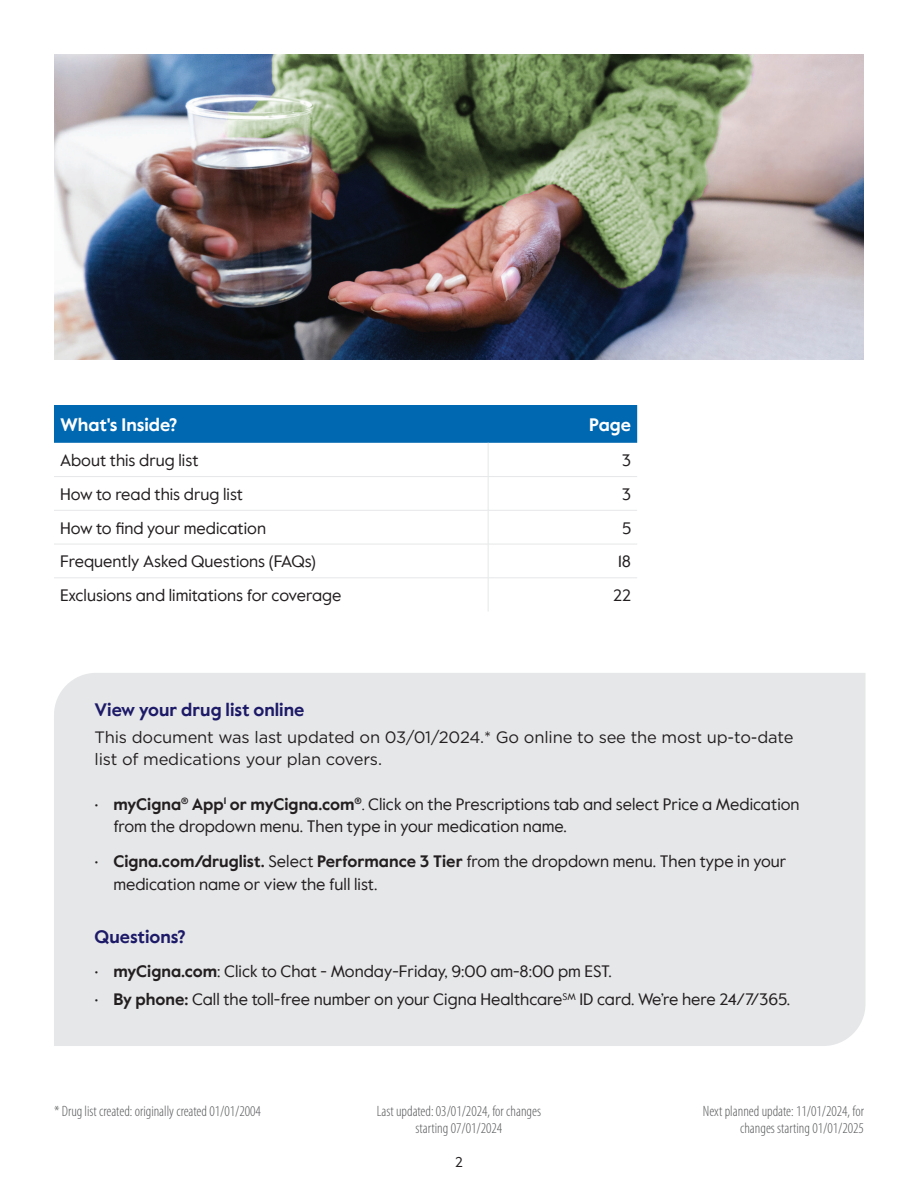
<style>
.page{position:relative;width:918px;height:1188px;background:#fff}
.page>*{position:absolute;margin:0;border:0;box-sizing:border-box;transform-origin:0 0}
.CHC_Sectionhead_body_bold_12_16{font:700 18px "Value Sans Pro";color:#1d1a68}
.CHC_Call_to_action_bold_12_18{font:700 18px "Value Sans Pro";color:#fff}
.CHC_Body_copy_regular_9_5_13{font:16.5px/22.5px "Value Sans Pro";color:#231f20}
.CHC_Bullet_copy_regular_9_5_13{font:16.5px "Value Sans Pro";color:#231f20}
.CHC_Call_to_action_bold_12_18-2{font:16.5px "Value Sans Pro";color:#231f20}
.CHC_Body_copy_regular_9_5_13-2{font:16.5px/22.5px "Gotham";letter-spacing:-.01em;color:#231f20}
.NB-Legal_copy_Cat{font:300 condensed 15px/16.5px "Myriad Pro";color:#57585a;text-align:center}
.t1{font:14.25px "Value Sans Pro";color:#231f20}
.s1{font-size:14.25px}
.s2{font-weight:700}
.s3{font-size:15px}
</style>
<div class="page">
<img style="left:54px;top:54px;width:810px;height:306px">
<div style="left:54px;top:405px;width:583px;height:38px;background:#0067b1"></div>
<hr style="left:488px;top:443px;width:1px;height:33px;background:#e6e7e9">
<hr style="left:54px;top:476px;width:434px;height:1px;background:#e6e7e9">
<hr style="left:488px;top:476px;width:149px;height:1px;background:#e6e7e9">
<hr style="left:488px;top:477px;width:1px;height:33px;background:#e6e7e9">
<hr style="left:54px;top:510px;width:434px;height:1px;background:#e6e7e9">
<hr style="left:488px;top:510px;width:149px;height:1px;background:#e6e7e9">
<hr style="left:488px;top:510px;width:1px;height:34px;background:#e6e7e9">
<hr style="left:54px;top:544px;width:434px;height:1px;background:#e6e7e9">
<hr style="left:488px;top:544px;width:149px;height:1px;background:#e6e7e9">
<hr style="left:488px;top:544px;width:1px;height:34px;background:#e6e7e9">
<hr style="left:54px;top:578px;width:434px;height:1px;background:#e6e7e9">
<hr style="left:488px;top:578px;width:149px;height:1px;background:#e6e7e9">
<hr style="left:488px;top:578px;width:1px;height:34px;background:#e6e7e9">
<div style="left:54px;top:673px;width:812px;height:373px;background:#e6e7e9"></div>
<p class="CHC_Call_to_action_bold_12_18" style="left:60px;top:414px;width:119px">What's Inside?</p>
<p class="CHC_Call_to_action_bold_12_18" style="left:589px;top:414px;width:43px">Page</p>
<p class="CHC_Call_to_action_bold_12_18-2" style="left:60px;top:450px;width:140px">About this drug list</p>
<p class="CHC_Call_to_action_bold_12_18-2" style="left:622px;top:450px;width:11px">3</p>
<p class="CHC_Call_to_action_bold_12_18-2" style="left:60px;top:484px;width:185px">How to read this drug list</p>
<p class="CHC_Call_to_action_bold_12_18-2" style="left:622px;top:484px;width:11px">3</p>
<p class="CHC_Call_to_action_bold_12_18-2" style="left:60px;top:518px;width:208px">How to find your medication</p>
<p class="CHC_Call_to_action_bold_12_18-2" style="left:622px;top:518px;width:10px">5</p>
<p class="CHC_Call_to_action_bold_12_18-2" style="left:60px;top:552px;width:258px">Frequently Asked Questions (FAQs)</p>
<p class="CHC_Call_to_action_bold_12_18-2" style="left:618px;top:552px;width:15px">18</p>
<p class="CHC_Call_to_action_bold_12_18-2" style="left:60px;top:585px;width:283px">Exclusions and limitations for coverage</p>
<p class="CHC_Call_to_action_bold_12_18-2" style="left:613px;top:585px;width:20px">22</p>
<p class="CHC_Sectionhead_body_bold_12_16" style="left:94px;top:699px;width:211px">View your drug list online</p>
<p class="CHC_Body_copy_regular_9_5_13-2" style="left:94px;top:725px;width:701px">This document was last updated on 03/01/2024.* Go online to see the most up-to-date list of medications your plan covers.</p>
<p class="CHC_Body_copy_regular_9_5_13" style="left:113px;top:793px;width:688px;text-indent:-19px"><span class="s1">•</span> <span class="s2">myCigna</span><sup>®</sup> <span class="s2">App</span><sup>1</sup> <span class="s2">or myCigna.com</span><sup>®</sup><span class="s3">.</span> Click on the Prescriptions tab and select Price a Medication from the dropdown menu. Then type in your medication name.</p>
<p class="CHC_Body_copy_regular_9_5_13" style="left:113px;top:851px;width:675px;text-indent:-19px"><span class="s1">•</span> <span class="s2">Cigna.com/druglist.</span> Select <span class="s2">Performance 3 Tier</span> from the dropdown menu. Then type in your medication name or view the full list.</p>
<p class="CHC_Sectionhead_body_bold_12_16" style="left:94px;top:926px;width:93px">Questions?</p>
<p class="CHC_Bullet_copy_regular_9_5_13" style="left:94px;top:961px;width:519px"><span class="s1">•</span> <span class="s2">myCigna.com</span>: Click to Chat - Monday-Friday, 9:00 am-8:00 pm EST.</p>
<p class="CHC_Bullet_copy_regular_9_5_13" style="left:94px;top:989px;width:697px"><span class="s1">•</span> <span class="s2">By phone:</span> Call the toll-free number on your Cigna Healthcare<sup>SM</sup> ID card. We’re here 24/7/365.</p>
<p class="NB-Legal_copy_Cat" style="left:54px;top:1103px;width:208px">* Drug list created: originally created 01/01/2004</p>
<p class="NB-Legal_copy_Cat" style="left:377px;top:1103px;width:166px">Last updated: 03/01/2024, for changes starting 07/01/2024</p>
<p class="NB-Legal_copy_Cat" style="left:703px;top:1103px;width:163px;text-align:right">Next planned update: 11/01/2024, for changes starting 01/01/2025</p>
<p class="t1" style="left:455px;top:1153px;width:9px">2</p>
</div>
